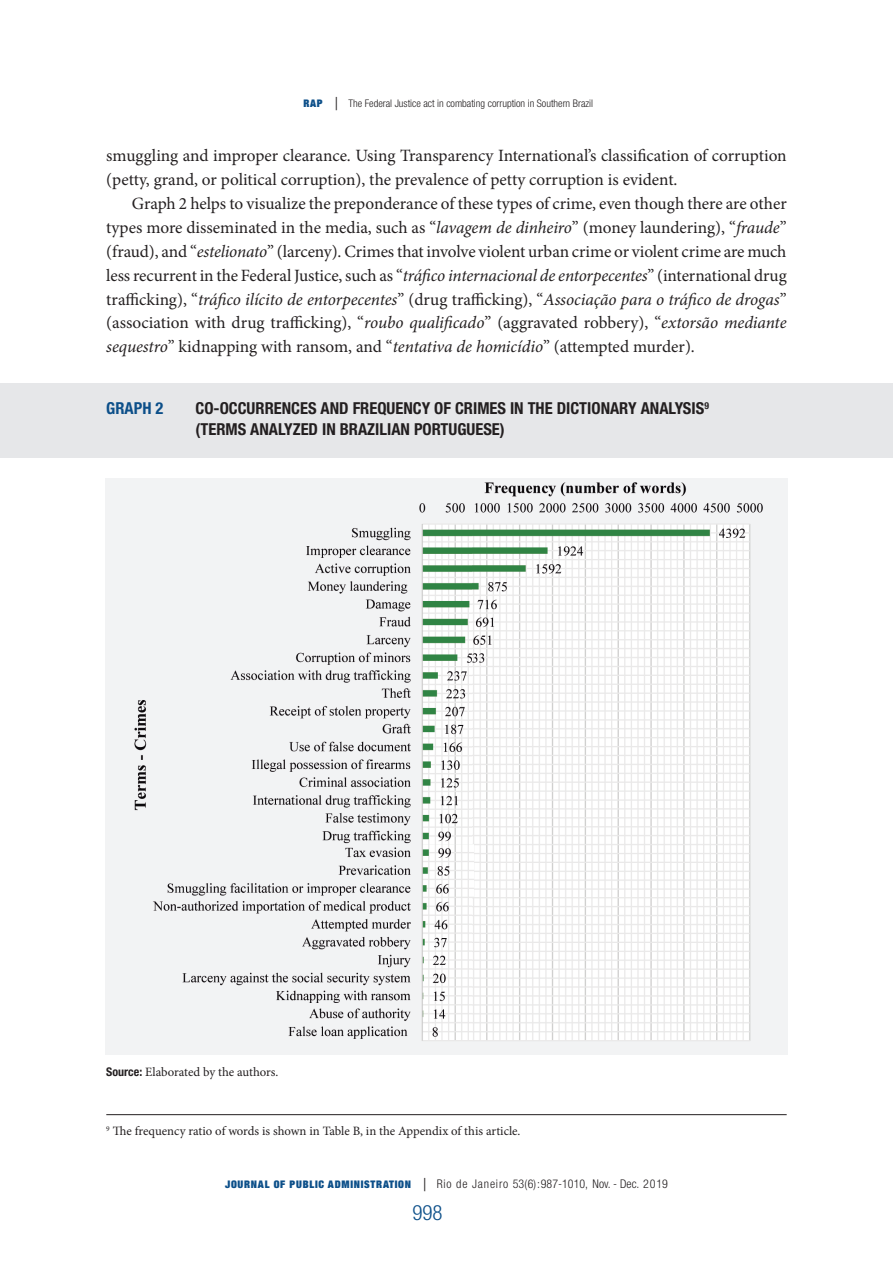
<style>
.page{position:relative;width:893px;height:1263px;background:#fff}
.page>*{position:absolute;margin:0;border:0;box-sizing:border-box;transform-origin:0 0}
.t1{font:300 condensed 21px "Helvetica Neue LT Std";color:#0c4f89}
.t2{font:17.25px/23.9px "Minion Pro";color:#231f20}
.t3{font:700 condensed 16.5px/21px "Helvetica Neue LT Std";color:#231f20}
.t4{font:700 condensed 16.5px "Helvetica Neue LT Std";color:#0c4f89}
.t5{font:12.75px "Minion Pro";letter-spacing:-.005em;color:#231f20}
.t6{font:300 condensed 12px "Helvetica Neue LT Std";letter-spacing:.035em;color:#231f20}
.t7{font:300 condensed 10.5px "Helvetica Neue LT Std";color:#231f20}
.s1{font-family:"Helvetica Neue";font-weight:900;font-stretch:expanded;color:#0c4f89}
.s2{font-size:18px}
.s3{font-style:italic}
.s4{font-family:"Helvetica Neue LT Std";font-weight:700;font-stretch:condensed;font-size:12px}
.s5{font-family:"Helvetica Neue";font-weight:900;font-stretch:expanded;font-size:10.5px;color:#0c4f89}
</style>
<div class="page">
<div style="left:0;top:383px;width:893px;height:75px;background:#e6e7e9"></div>
<img style="left:105px;top:479px;width:683px;height:575px">
<hr style="left:106px;top:1114px;width:681px;height:1px;background:#231f20">
<p class="t7" style="left:303px;top:98px;width:291px"><span class="s1">RAP</span> <span class="s2">|</span> The Federal Justice act in combating corruption in Southern Brazil</p>
<p class="t2" style="left:106px;top:144px;width:682px">smuggling and improper clearance. Using Transparency International’s classification of corruption (petty, grand, or political corruption), the prevalence of petty corruption is evident.</p>
<p class="t2" style="left:106px;top:192px;width:682px;text-align:justify;text-indent:26px">Graph 2 helps to visualize the preponderance of these types of crime, even though there are other types more disseminated in the media, such as “<span class="s3">lavagem de dinheiro</span>” (money laundering), “<span class="s3">fraude</span>” (fraud), and “<span class="s3">estelionato</span>” (larceny). Crimes that involve violent urban crime or violent crime are much less recurrent in the Federal Justice, such as “<span class="s3">tráfico internacional de entorpecentes</span>” (international drug trafficking), “<span class="s3">tráfico ilícito de entorpecentes</span>” (drug trafficking), “<span class="s3">Associação para o tráfico de drogas</span>” (association with drug trafficking), “<span class="s3">roubo qualificado</span>” (aggravated robbery), “<span class="s3">extorsão mediante sequestro</span>” kidnapping with ransom, and “<span class="s3">tentativa de homicídio</span>” (attempted murder).</p>
<p class="t4" style="left:106px;top:398px;width:59px">GRAPH 2</p>
<p class="t3" style="left:196px;top:397px;width:515px">CO-OCCURRENCES AND FREQUENCY OF CRIMES IN THE DICTIONARY ANALYSIS<sup>9 </sup>(TERMS ANALYZED IN BRAZILIAN PORTUGUESE)</p>
<p class="t5" style="left:106px;top:1064px;width:174px"><span class="s4">Source:</span> Elaborated by the authors.</p>
<p class="t5" style="left:106px;top:1123px;width:416px"><sup>9</sup> The frequency ratio of words is shown in Table B, in the Appendix of this article.</p>
<p class="t6" style="left:225px;top:1176px;width:444px"><span class="s5">JOURNAL OF PUBLIC ADMINISTRATION</span> <span class="s2">|</span> Rio de Janeiro 53(6):987-1010, Nov. - Dec. 2019</p>
<p class="t1" style="left:412px;top:1200px;width:32px">998</p>
</div>
